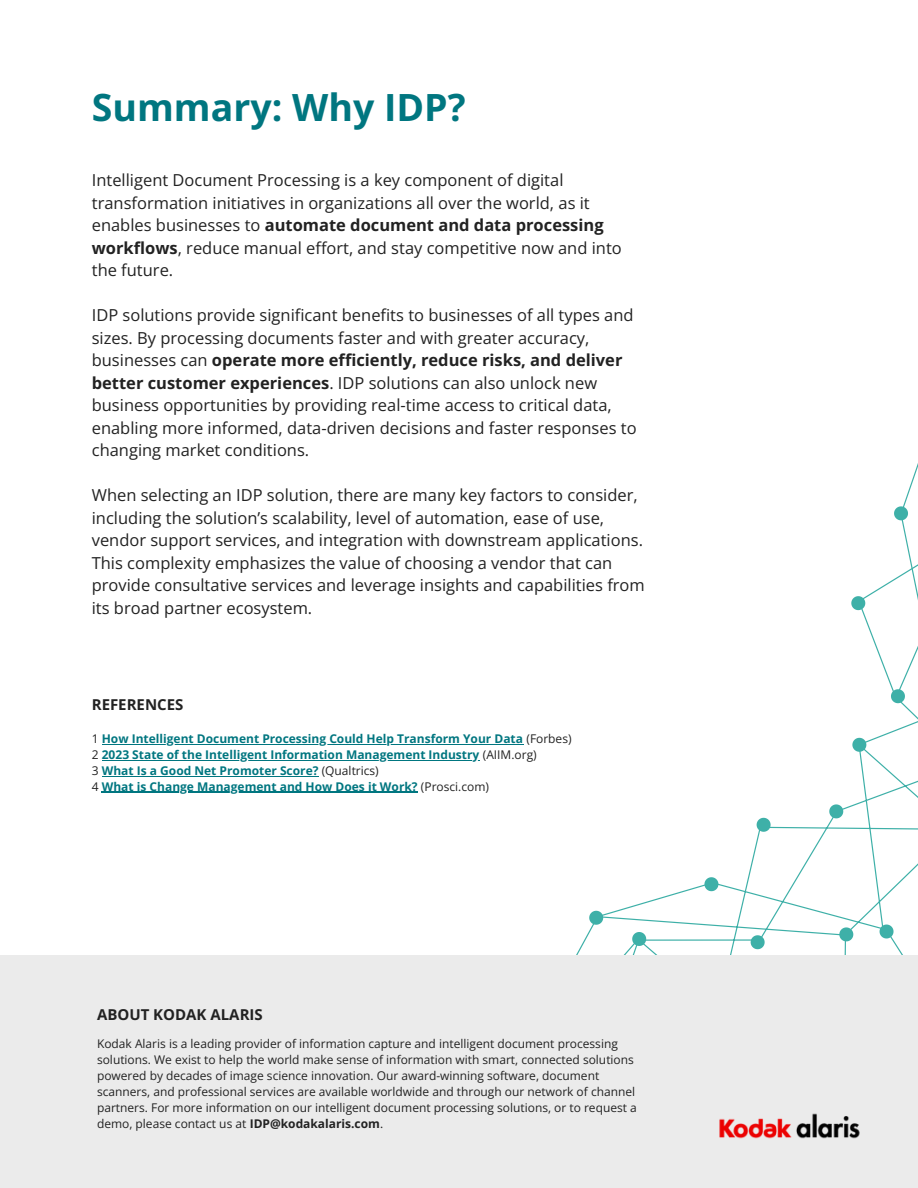
<style>
.page{position:relative;width:918px;height:1188px;background:#fff}
.page>*{position:absolute;margin:0;border:0;box-sizing:border-box;transform-origin:0 0}
.t1{font:700 37.5px "Open Sans";color:#007680}
.t2{font:16.5px/22.5px "Open Sans";color:#222}
.t3{font:700 15px "Open Sans";color:#222}
.t4{font:12px/16px "Open Sans";color:#222}
.t5{font:700 12px "Open Sans";color:#007680}
.s1{font-weight:700}
.s2{font-weight:400;color:#222}
</style>
<div class="page">
<svg style="left:625px;top:764px;width:293px;height:191px"></svg>
<svg style="left:827px;top:802px;width:19px;height:19px"></svg>
<svg style="left:754px;top:815px;width:19px;height:19px"></svg>
<svg style="left:748px;top:933px;width:19px;height:19px"></svg>
<svg style="left:702px;top:875px;width:19px;height:19px"></svg>
<svg style="left:576px;top:908px;width:73px;height:47px"></svg>
<svg style="left:837px;top:925px;width:19px;height:30px"></svg>
<svg style="left:877px;top:922px;width:41px;height:33px"></svg>
<svg style="left:851px;top:463px;width:67px;height:301px"></svg>
<div style="left:0;top:955px;width:918px;height:233px;background:#ebebeb"></div>
<hr style="left:102px;top:744px;width:421px;height:1px;background:#007680">
<hr style="left:102px;top:760px;width:378px;height:1px;background:#007680">
<hr style="left:102px;top:776px;width:217px;height:1px;background:#007680">
<hr style="left:102px;top:792px;width:316px;height:1px;background:#007680">
<img style="left:719px;top:1113px;width:141px;height:26px">
<p class="t1" style="left:92px;top:81px;width:375px">Summary: Why IDP?</p>
<p class="t2" style="left:92px;top:168px;width:532px">Intelligent Document Processing is a key component of digital transformation initiatives in organizations all over the world, as it enables businesses to <span class="s1">automate document and data processing workflows</span>, reduce manual effort, and stay competitive now and into the future.</p>
<p class="t2" style="left:92px;top:303px;width:546px">IDP solutions provide significant benefits to businesses of all types and sizes. By processing documents faster and with greater accuracy, businesses can <span class="s1">operate more efficiently, reduce risks, and deliver better customer experiences</span>. IDP solutions can also unlock new business opportunities by providing real-time access to critical data, enabling more informed, data-driven decisions and faster responses to changing market conditions.</p>
<p class="t2" style="left:92px;top:483px;width:555px">When selecting an IDP solution, there are many key factors to consider, including the solution’s scalability, level of automation, ease of use, vendor support services, and integration with downstream applications.<br>This complexity emphasizes the value of choosing a vendor that can provide consultative services and leverage insights and capabilities from its broad partner ecosystem.</p>
<p class="t3" style="left:92px;top:694px;width:93px">REFERENCES</p>
<p class="t5" style="left:92px;top:730px;width:481px"><span class="s2">1</span> How Intelligent Document Processing Could Help Transform Your Data <span class="s2">(Forbes)</span></p>
<p class="t5" style="left:92px;top:746px;width:446px"><span class="s2">2</span> 2023 State of the Intelligent Information Management Industry <span class="s2">(AIIM.org)</span></p>
<p class="t5" style="left:92px;top:762px;width:289px"><span class="s2">3</span> What Is a Good Net Promoter Score? <span class="s2">(Qualtrics)</span></p>
<p class="t5" style="left:92px;top:778px;width:399px"><span class="s2">4</span> What is Change Management and How Does it Work? <span class="s2">(Prosci.com)</span></p>
<p class="t3" style="left:97px;top:1004px;width:167px">ABOUT KODAK ALARIS</p>
<p class="t4" style="left:97px;top:1035px;width:541px">Kodak Alaris is a leading provider of information capture and intelligent document processing solutions. We exist to help the world make sense of information with smart, connected solutions powered by decades of image science innovation. Our award-winning software, document scanners, and professional services are available worldwide and through our network of channel partners. For more information on our intelligent document processing solutions, or to request a demo, please contact us at <span class="s1">IDP@kodakalaris.com</span>.</p>
</div>
